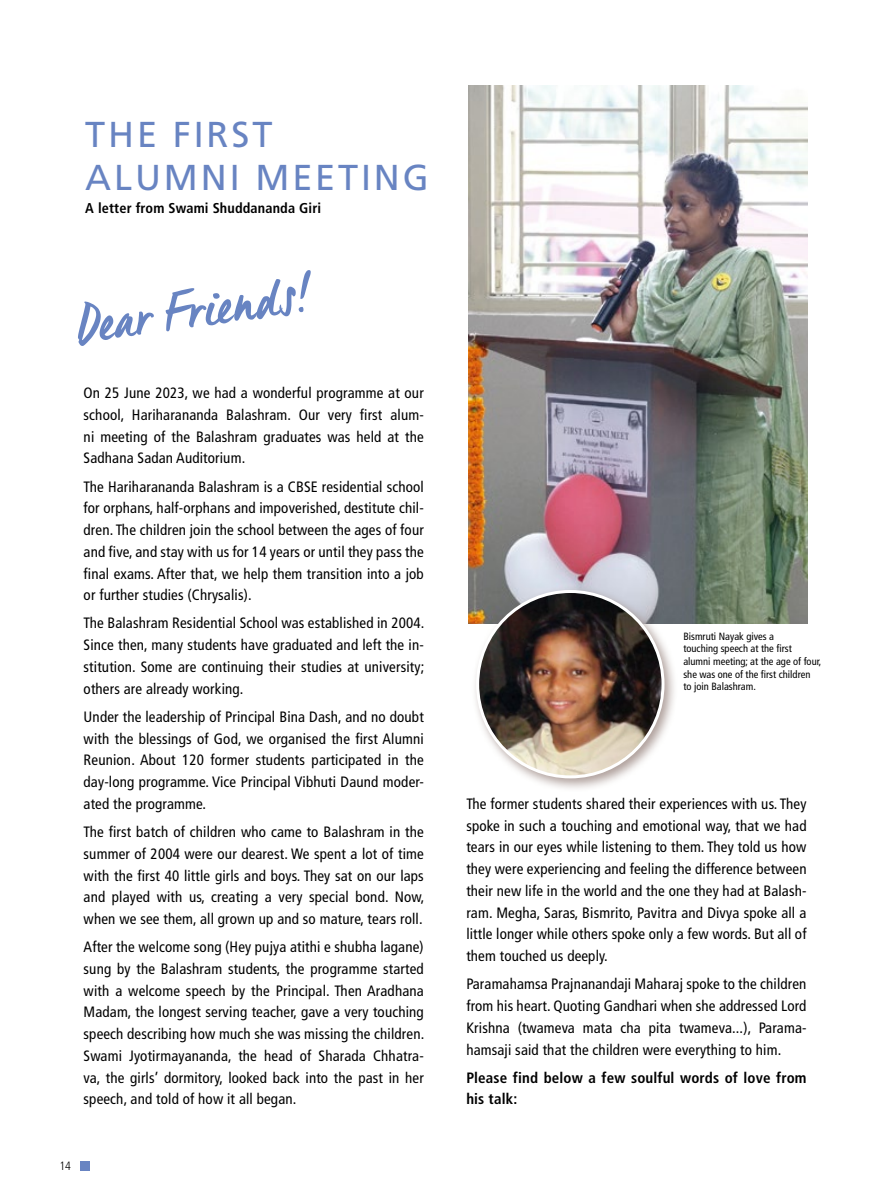
<style>
.page{position:relative;width:893px;height:1191px;background:#fff}
.page>*{position:absolute;margin:0;border:0;box-sizing:border-box;transform-origin:0 0}
.t1{font:54px "Manus Smooth";color:#6884c2}
.t2{font:36px/43.2px "Frutiger";letter-spacing:.08em;color:#6884c2}
.t3{font:condensed 15px/21.8px "Frutiger";letter-spacing:.01em;color:#000;text-align:justify}
.t4{font:700 condensed 15px/21.8px "Frutiger";letter-spacing:.01em;color:#000}
.t5{font:700 condensed 14.25px "Frutiger";letter-spacing:.01em;color:#000}
.t6{font:300 condensed 12px "Frutiger";color:#000}
.t7{font:condensed 10.5px/12.6px "Frutiger";color:#000}
</style>
<div class="page">
<div style="left:80px;top:1161px;width:9px;height:9px;background:#6884c2"></div>
<img style="left:468px;top:85px;width:340px;height:538px">
<div style="left:471px;top:585px;width:207px;height:207px;background:#95817b;opacity:.75"></div>
<img style="left:478px;top:591px;width:185px;height:186px;border-radius:93px">
<h2 class="t2" style="left:85px;top:113px;width:345px">THE FIRST<br>ALUMNI MEETING</h2>
<p class="t5" style="left:85px;top:199px;width:237px">A letter from Swami Shuddananda Giri</p>
<h1 class="t1" style="left:71px;top:293px;width:236px;rotate:-8deg">Dear Frie nds!</h1>
<p class="t3" style="left:84px;top:382px;width:342px">On 25 June 2023, we had a wonderful programme at our school, Hariharananda Balashram. Our very first alum&shy;ni meeting of the Balashram graduates was held at the Sadhana Sadan Auditorium.</p>
<p class="t3" style="left:84px;top:475px;width:342px">The Hariharananda Balashram is a CBSE residential school for orphans, half-orphans and impoverished, destitute chil&shy;dren. The children join the school between the ages of four and five, and stay with us for 14 years or until they pass the final exams. After that, we help them transition into a job or further studies (Chrysalis).</p>
<p class="t3" style="left:84px;top:612px;width:342px">The Balashram Residential School was established in 2004.<br>Since then, many students have graduated and left the in&shy;stitution. Some are continuing their studies at university; others are already working.</p>
<p class="t3" style="left:84px;top:706px;width:342px">Under the leadership of Principal Bina Dash, and no doubt with the blessings of God, we organised the first Alumni Reunion. About 120 former students participated in the day-long programme. Vice Principal Vibhuti Daund moder&shy;ated the programme.</p>
<p class="t3" style="left:84px;top:821px;width:342px">The first batch of children who came to Balashram in the summer of 2004 were our dearest. We spent a lot of time with the first 40 little girls and boys. They sat on our laps and played with us, creating a very special bond. Now, when we see them, all grown up and so mature, tears roll.</p>
<p class="t3" style="left:84px;top:936px;width:342px">After the welcome song (Hey pujya atithi e shubha lagane) sung by the Balashram students, the programme started with a welcome speech by the Principal. Then Aradhana Madam, the longest serving teacher, gave a very touching speech describing how much she was missing the children.<br>Swami Jyotirmayananda, the head of Sharada Chhatra&shy;va, the girls’ dormitory, looked back into the past in her speech, and told of how it all began.</p>
<p class="t6" style="left:60px;top:1159px;width:13px">14</p>
<p class="t7" style="left:683px;top:630px;width:139px">Bismruti Nayak gives a<br>touching speech at the first alumni meeting; at the age of four, she was one of the first children<br>to join Balashram.</p>
<p class="t3" style="left:466px;top:793px;width:342px">The former students shared their experiences with us. They spoke in such a touching and emotional way, that we had tears in our eyes while listening to them. They told us how they were experiencing and feeling the difference between their new life in the world and the one they had at Balash&shy;ram. Megha, Saras, Bismrito, Pavitra and Divya spoke all a little longer while others spoke only a few words. But all of them touched us deeply.</p>
<p class="t3" style="left:466px;top:973px;width:342px">Paramahamsa Prajnanandaji Maharaj spoke to the children from his heart. Quoting Gandhari when she addressed Lord Krishna (twameva mata cha pita twameva...), Parama&shy;hamsaji said that the children were everything to him.</p>
<p class="t4" style="left:466px;top:1066px;width:342px">Please find below a few soulful words of love from his talk:</p>
</div>
